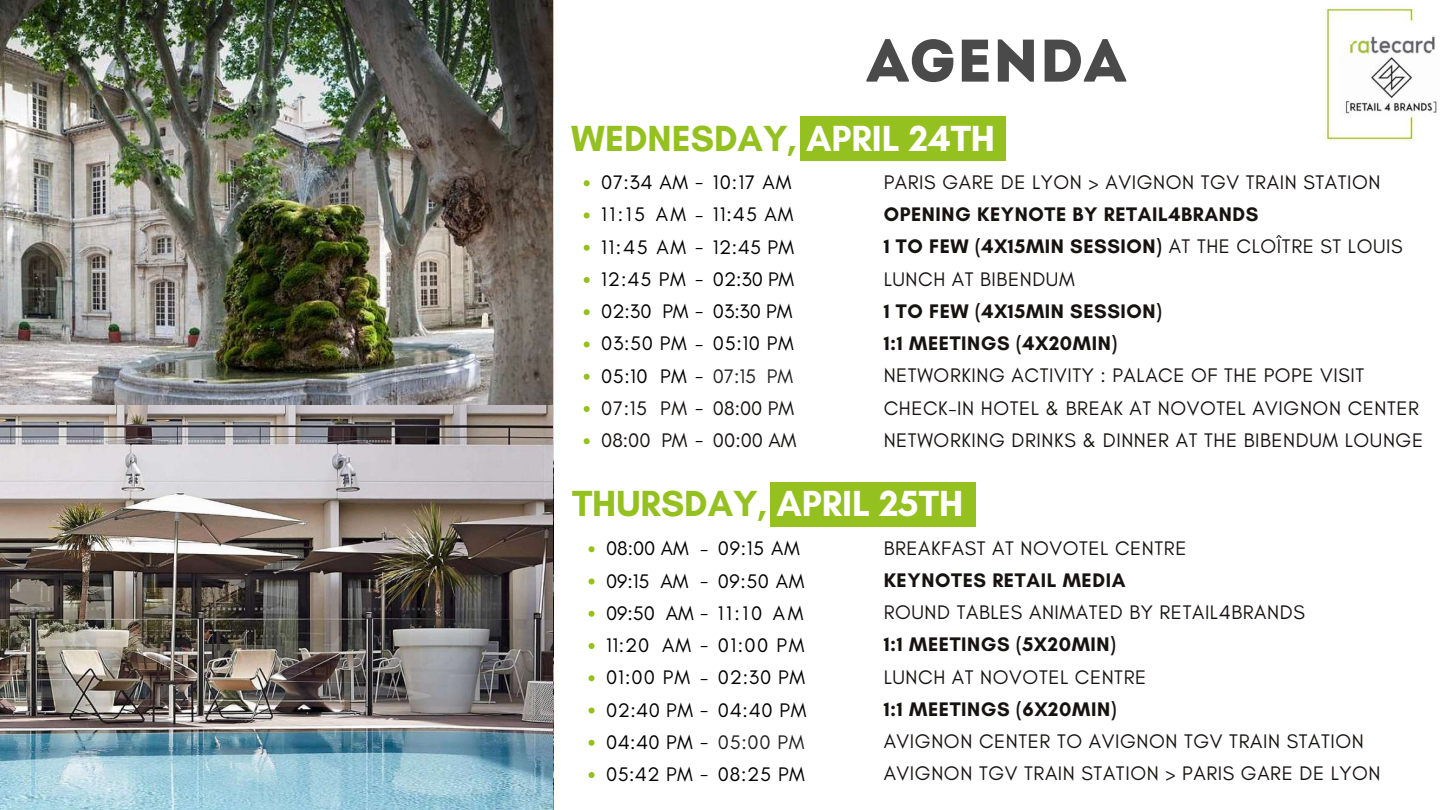
<style>
.page{position:relative;width:1440px;height:810px;background:#fff}
.page>*{position:absolute;margin:0;border:0;box-sizing:border-box;transform-origin:0 0}
.t1{font:60px "Intro";color:#4a4a4a}
.t2{font:700 37px "Glacial Indifference";color:#94c11f}
.t3{font:20px/32.2px "Glacial Indifference";letter-spacing:.03em;color:#161211}
.t4{font:20px/32.2px "Glacial Indifference";letter-spacing:.035em;color:#000}
.t5{font:700 20px/32.2px "Glacial Indifference";letter-spacing:.03em;color:#161211}
.t6{font:20px "Glacial Indifference";letter-spacing:.02em;color:#222}
.t7{font:20px/32.2px "Glacial Indifference";color:#161211}
.s1{color:#fff}
.s2{color:#161211}
.s3{font-weight:400}
</style>
<div class="page">
<img style="left:0;top:426px;width:553px;height:384px">
<img style="left:25px;top:426px;width:501px;height:365px">
<div style="left:800px;top:117px;width:206px;height:44px;background:#94c11f"></div>
<div style="left:770px;top:482px;width:206px;height:44px;background:#94c11f"></div>
<img style="left:0;top:0;width:553px;height:426px">
<img style="left:1323px;top:8px;width:114px;height:134px">
<svg style="left:584px;top:180px;width:6px;height:6px"></svg>
<svg style="left:584px;top:212px;width:6px;height:6px"></svg>
<svg style="left:584px;top:245px;width:6px;height:6px"></svg>
<svg style="left:584px;top:277px;width:6px;height:6px"></svg>
<svg style="left:584px;top:309px;width:6px;height:6px"></svg>
<svg style="left:584px;top:341px;width:6px;height:6px"></svg>
<svg style="left:584px;top:374px;width:6px;height:6px"></svg>
<svg style="left:584px;top:406px;width:6px;height:6px"></svg>
<svg style="left:584px;top:438px;width:6px;height:6px"></svg>
<svg style="left:589px;top:546px;width:6px;height:6px"></svg>
<svg style="left:589px;top:579px;width:6px;height:6px"></svg>
<svg style="left:589px;top:611px;width:6px;height:6px"></svg>
<svg style="left:589px;top:643px;width:6px;height:6px"></svg>
<svg style="left:589px;top:675px;width:6px;height:6px"></svg>
<svg style="left:589px;top:708px;width:6px;height:6px"></svg>
<svg style="left:589px;top:740px;width:6px;height:6px"></svg>
<svg style="left:589px;top:772px;width:6px;height:6px"></svg>
<h1 class="t1" style="left:866px;top:37px;width:262px">AGENDA</h1>
<h2 class="t2" style="left:571px;top:116px;width:425px">WEDNESDAY, <span class="s1">APRIL 24TH</span></h2>
<p class="t4" style="left:601px;top:166px;width:104px">07:34 AM -<br>11:15 AM -<br>11:45 AM -<br>12:45 PM<br>02:30 PM -<br>03:50 PM -<br>05:10 PM -<br><span class="s2">07:15 PM</span> -<br><span class="s2">08:00 PM</span> -</p>
<p class="t4" style="left:713px;top:166px;width:83px">10:17 AM<br>11:45 AM<br>12:45 PM<br>02:30 PM<br>03:30 PM<br>05:10 PM</p>
<p class="t3" style="left:884px;top:166px;width:498px">PARIS GARE DE LYON &gt; AVIGNON TGV TRAIN STATION</p>
<p class="t5" style="left:884px;top:198px;width:521px">OPENING KEYNOTE BY RETAIL4BRANDS<br>1 TO FEW (4X15MIN SESSION) <span class="s3">AT THE CLOÎTRE ST LOUIS<br>LUNCH AT BIBENDUM</span></p>
<p class="t5" style="left:884px;top:295px;width:280px">1 TO FEW (4X15MIN SESSION)<br>1:1 MEETINGS (4X20MIN)</p>
<p class="t3" style="left:884px;top:359px;width:541px">NETWORKING ACTIVITY : PALACE OF THE POPE VISIT<br>CHECK-IN HOTEL &amp; BREAK AT NOVOTEL AVIGNON CENTER<br>NETWORKING DRINKS &amp; DINNER AT THE BIBENDUM LOUNGE</p>
<p class="t4" style="left:695px;top:262px;width:10px">-</p>
<p class="t6" style="left:713px;top:364px;width:82px">07:15 PM</p>
<p class="t7" style="left:713px;top:392px;width:85px">08:00 PM<br>00:00 AM</p>
<h2 class="t2" style="left:572px;top:481px;width:393px">THURSDAY, <span class="s1">APRIL 25TH</span></h2>
<p class="t3" style="left:884px;top:532px;width:304px">BREAKFAST AT NOVOTEL CENTRE</p>
<p class="t5" style="left:884px;top:564px;width:243px">KEYNOTES RETAIL MEDIA</p>
<p class="t3" style="left:884px;top:596px;width:423px">ROUND TABLES ANIMATED BY RETAIL4BRANDS</p>
<p class="t5" style="left:884px;top:628px;width:234px">1:1 MEETINGS (5X20MIN)</p>
<p class="t3" style="left:884px;top:661px;width:264px">LUNCH AT NOVOTEL CENTRE</p>
<p class="t5" style="left:884px;top:693px;width:234px">1:1 MEETINGS (6X20MIN)</p>
<p class="t3" style="left:884px;top:725px;width:498px">AVIGNON CENTER TO AVIGNON TGV TRAIN STATION<br>AVIGNON TGV TRAIN STATION &gt; PARIS GARE DE LYON</p>
<p class="t4" style="left:606px;top:532px;width:104px">08:00 AM<br>09:15 AM<br>09:50 AM -<br>11:20 AM -<br>01:00 PM<br>02:40 PM -<br>04:40 PM -<br>05:42 PM -</p>
<p class="t4" style="left:718px;top:532px;width:90px">09:15 AM<br>09:50 AM<br>11:10 AM<br>01:00 PM<br>02:30 PM<br>04:40 PM</p>
<p class="t4" style="left:700px;top:531px;width:10px">- -</p>
<p class="t4" style="left:700px;top:660px;width:10px">-</p>
<p class="t6" style="left:718px;top:730px;width:88px">05:00 PM</p>
<p class="t4" style="left:718px;top:758px;width:89px">08:25 PM</p>
</div>
